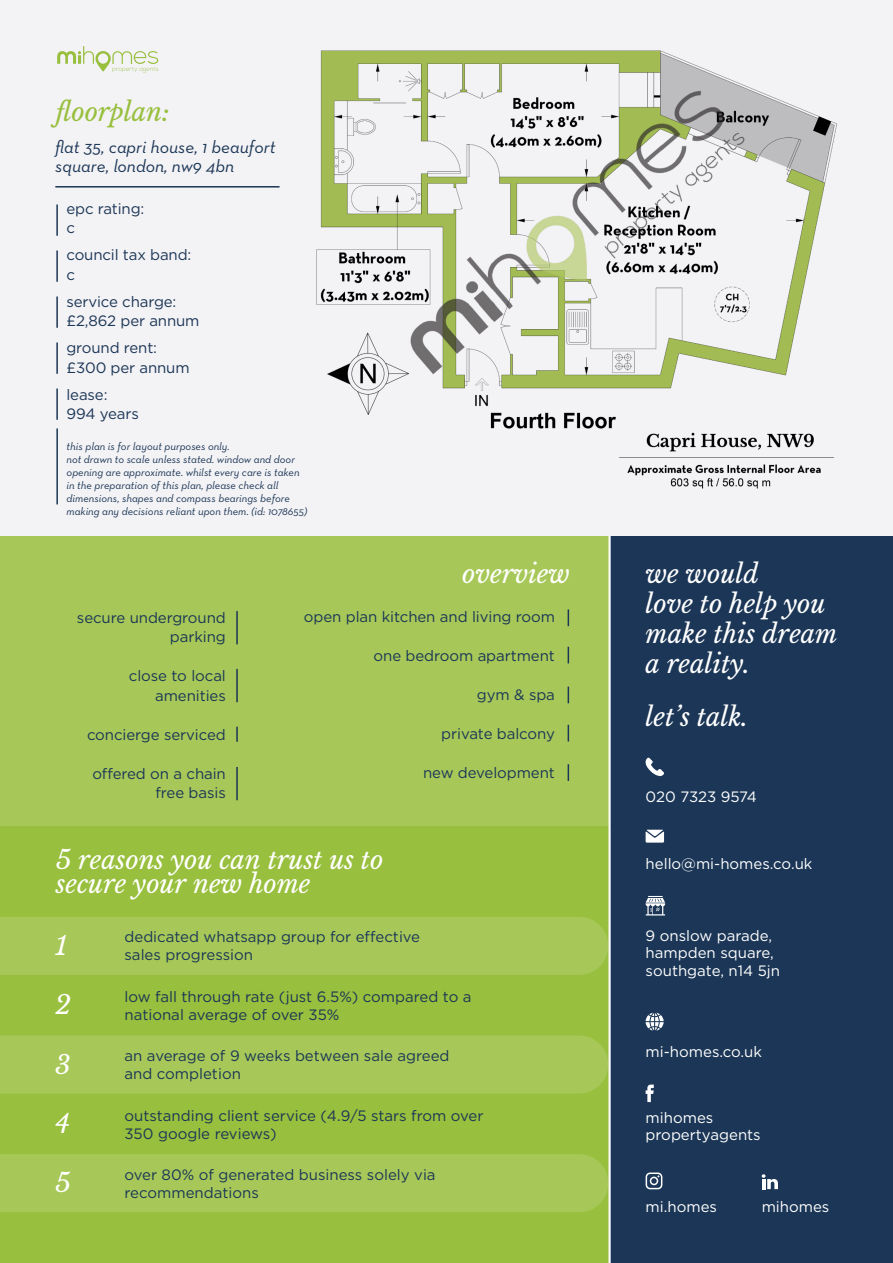
<style>
.page{position:relative;width:893px;height:1263px;background:#fff}
.page>*{position:absolute;margin:0;border:0;box-sizing:border-box;transform-origin:0 0}
.t1{font:italic 25.5px/29.8px "Libre Baskerville";letter-spacing:-.005em;color:#fff}
.t2{font:italic 25.5px "Libre Baskerville";letter-spacing:-.005em;color:#98bf3d}
.t3{font:italic 18px/18.6px "Neutra Text";color:#1b3656}
.t4{font:15px/19.5px "Homepage Baukasten";letter-spacing:-.005em;color:#1b3656}
.t5{font:15px/17.4px "Homepage Baukasten";color:#fff}
.t6{font:italic 11.1px/13px "Neutra Text";color:#1b3656}
</style>
<div class="page">
<div style="left:0;top:475px;width:609px;height:788px;background:#98bf3d"></div>
<div style="left:610px;top:479px;width:283px;height:784px;background:#1b3656"></div>
<div style="left:0;top:536px;width:610px;height:289px;background:#a7c859"></div>
<div style="left:0;top:0;width:893px;height:536px;background:#f3f2f5"></div>
<svg style="left:646px;top:1084px;width:8px;height:18px"></svg>
<svg style="left:646px;top:1172px;width:16px;height:17px"></svg>
<svg style="left:762px;top:1174px;width:16px;height:15px"></svg>
<svg style="left:646px;top:830px;width:18px;height:13px"></svg>
<svg style="left:645px;top:757px;width:19px;height:19px"></svg>
<svg style="left:646px;top:1013px;width:18px;height:17px"></svg>
<svg style="left:646px;top:896px;width:19px;height:19px"></svg>
<hr style="left:608px;top:536px;width:3px;height:727px;background:#fff">
<div style="left:0;top:917px;width:608px;height:58px;background:#a7c859"></div>
<div style="left:0;top:1035px;width:608px;height:58px;background:#a7c859"></div>
<div style="left:0;top:1154px;width:608px;height:58px;background:#a7c859"></div>
<svg style="left:568px;top:609px;width:1px;height:17px"></svg>
<svg style="left:568px;top:647px;width:1px;height:16px"></svg>
<svg style="left:568px;top:687px;width:1px;height:16px"></svg>
<svg style="left:568px;top:725px;width:1px;height:16px"></svg>
<svg style="left:568px;top:764px;width:1px;height:17px"></svg>
<hr style="left:236px;top:611px;width:2px;height:33px;background:#1b3656">
<hr style="left:236px;top:669px;width:2px;height:33px;background:#1b3656">
<hr style="left:236px;top:767px;width:2px;height:33px;background:#1b3656">
<svg style="left:236px;top:727px;width:2px;height:15px"></svg>
<svg style="left:57px;top:46px;width:101px;height:27px"></svg>
<hr style="left:56px;top:250px;width:2px;height:32px;background:#1b3656">
<hr style="left:56px;top:204px;width:2px;height:32px;background:#1b3656">
<hr style="left:56px;top:296px;width:2px;height:32px;background:#1b3656">
<hr style="left:56px;top:342px;width:2px;height:32px;background:#1b3656">
<hr style="left:56px;top:388px;width:2px;height:32px;background:#1b3656">
<hr style="left:56px;top:428px;width:2px;height:76px;background:#1b3656">
<hr style="left:55px;top:186px;width:225px;height:2px;background:#1b3656">
<img style="left:316px;top:50px;width:521px;height:379px">
<img style="left:596px;top:427px;width:241px;height:62px">
<img style="left:317px;top:331px;width:97px;height:88px">
<h1 class="t2" style="left:56px;top:96px;width:116px">floorplan:</h1>
<p class="t3" style="left:55px;top:137px;width:222px">flat 35, capri house, 1 beaufort square, london, nw9 4bn</p>
<p class="t4" style="left:66px;top:199px;width:79px">epc rating: c</p>
<p class="t4" style="left:66px;top:245px;width:126px">council tax band: c</p>
<p class="t4" style="left:66px;top:292px;width:135px">service charge: £2,862 per annum</p>
<p class="t4" style="left:66px;top:338px;width:125px">ground rent: £300 per annum</p>
<p class="t4" style="left:66px;top:385px;width:74px">lease:<br>994 years</p>
<p class="t6" style="left:67px;top:439px;width:242px">this plan is for layout purposes only.<br>not drawn to scale unless stated. window and door opening are approximate. whilst every care is taken in the preparation of this plan, please check all dimensions, shapes and compass bearings before making any decisions reliant upon them. (id: 1078655)</p>
<h1 class="t1" style="left:462px;top:559px;width:109px">overview</h1>
<p class="t4" style="left:77px;top:607px;width:150px;text-align:right">secure underground parking</p>
<p class="t4" style="left:129px;top:666px;width:98px;text-align:right">close to local amenities</p>
<p class="t4" style="left:87px;top:724px;width:140px">concierge serviced</p>
<p class="t4" style="left:92px;top:763px;width:135px;text-align:right">offered on a chain free basis</p>
<p class="t4" style="left:304px;top:607px;width:253px">open plan kitchen and living room</p>
<p class="t4" style="left:374px;top:646px;width:183px">one bedroom apartment</p>
<p class="t4" style="left:477px;top:685px;width:80px">gym &amp; spa</p>
<p class="t4" style="left:441px;top:724px;width:115px">private balcony</p>
<p class="t4" style="left:423px;top:763px;width:133px">new development</p>
<h1 class="t1" style="left:56px;top:848px;width:329px;line-height:24px">5 reasons you can trust us to secure your new home</h1>
<p class="t4" style="left:125px;top:928px;width:297px;line-height:18px">dedicated whatsapp group for effective sales progression</p>
<p class="t4" style="left:125px;top:988px;width:349px;line-height:18px">low fall through rate (just 6.5%) compared to a national average of over 35%</p>
<p class="t4" style="left:125px;top:1046px;width:327px;line-height:18px">an average of 9 weeks between sale agreed and completion</p>
<p class="t4" style="left:125px;top:1106px;width:360px;line-height:18px">outstanding client service (4.9/5 stars from over<br>350 google reviews)</p>
<p class="t4" style="left:125px;top:1166px;width:313px;line-height:18px">over 80% of generated business solely via recommendations</p>
<h1 class="t1" style="left:55px;top:931px;width:14px">1</h1>
<h1 class="t1" style="left:55px;top:990px;width:17px">2</h1>
<h1 class="t1" style="left:55px;top:1050px;width:17px">3</h1>
<h1 class="t1" style="left:55px;top:1109px;width:16px">4</h1>
<h1 class="t1" style="left:55px;top:1168px;width:17px">5</h1>
<h1 class="t1" style="left:646px;top:559px;width:193px">we would<br>love to help you make this dream a reality.</h1>
<h1 class="t1" style="left:646px;top:702px;width:104px">let’s talk.</h1>
<p class="t5" style="left:646px;top:788px;width:113px">020 7323 9574</p>
<p class="t5" style="left:646px;top:854px;width:168px">hello@mi-homes.co.uk</p>
<p class="t5" style="left:646px;top:927px;width:136px">9 onslow parade, hampden square, southgate, n14 5jn</p>
<p class="t5" style="left:646px;top:1043px;width:118px">mi-homes.co.uk</p>
<p class="t5" style="left:646px;top:1108px;width:117px">mihomes propertyagents</p>
<p class="t5" style="left:646px;top:1197px;width:73px">mi.homes</p>
<p class="t5" style="left:762px;top:1197px;width:69px">mihomes</p>
</div>
